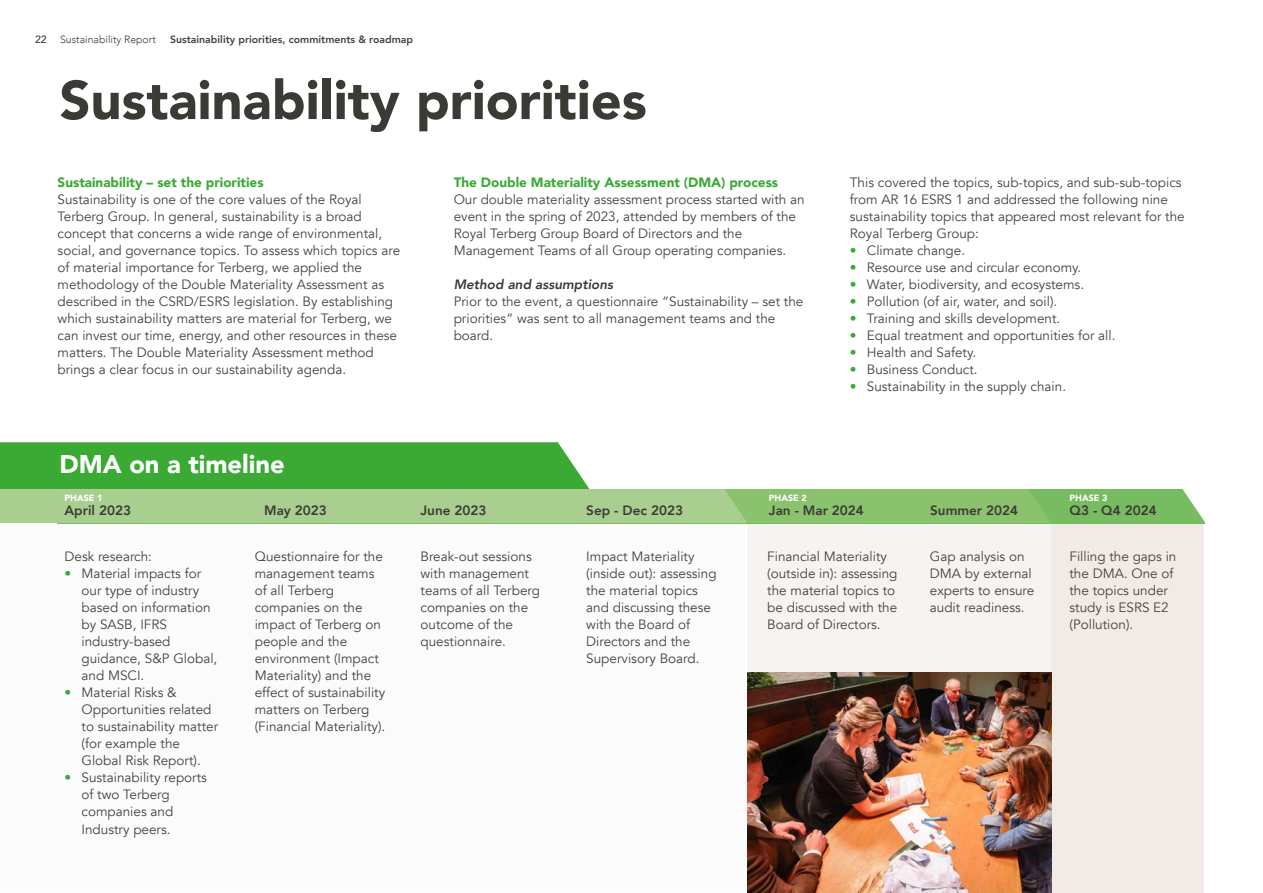
<style>
.page{position:relative;width:1263px;height:893px;background:#fff}
.page>*{position:absolute;margin:0;border:0;box-sizing:border-box;transform-origin:0 0}
.t1{font:900 54px "Avenir";color:#3c3a35}
.t2{font:900 25.5px "Avenir";color:#fff}
.t3{font:13.5px/17px "Avenir";color:#45443c}
.t4{font:900 13.5px "Avenir";color:#3aaa35}
.t5{font:800 13.5px "Avenir";color:#3c3a35}
.t6{font:italic 800 13.5px "Avenir";color:#3c3a35}
.t7{font:800 10.5px "Avenir";color:#45443c}
.t8{font:300 10.5px "Avenir";color:#3c3a35}
.t9{font:500 10.5px "Avenir";color:#3c3a35}
.t10{font:900 9px "Avenir";color:#fff}
.s1{color:#3aaa35}
</style>
<div class="page">
<div style="left:0;top:519px;width:745px;height:370px;background:#fcfbfb"></div>
<div style="left:747px;top:523px;width:304px;height:370px;background:#f7f3f1"></div>
<div style="left:1051px;top:523px;width:152px;height:370px;background:#f1eae7"></div>
<div style="left:58px;top:489px;width:1147px;height:34px;background:#77bc60"></div>
<svg style="left:1182px;top:489px;width:23px;height:35px"></svg>
<svg style="left:0;top:442px;width:1051px;height:81px"></svg>
<img style="left:747px;top:672px;width:304px;height:221px">
<p class="t9" style="left:35px;top:30px;width:13px">22</p>
<p class="t8" style="left:60px;top:33px;width:97px">Sustainability Report</p>
<p class="t7" style="left:170px;top:31px;width:245px">Sustainability priorities, commitments &amp; roadmap</p>
<h1 class="t1" style="left:60px;top:54px;width:589px">Sustainability priorities</h1>
<p class="t4" style="left:58px;top:171px;width:208px">Sustainability – set the priorities</p>
<p class="t3" style="left:58px;top:191px;width:344px">Sustainability is one of the core values of the Royal Terberg Group. In general, sustainability is a broad concept that concerns a wide range of environmental, social, and governance topics. To assess which topics are of material importance for Terberg, we applied the methodology of the Double Materiality Assessment as described in the CSRD/ESRS legislation. By establishing which sustainability matters are material for Terberg, we can invest our time, energy, and other resources in these matters. The Double Materiality Assessment method brings a clear focus in our sustainability agenda.</p>
<h2 class="t2" style="left:60px;top:442px;width:227px">DMA on a timeline</h2>
<p class="t4" style="left:454px;top:171px;width:326px">The Double Materiality Assessment (DMA) process</p>
<p class="t3" style="left:454px;top:191px;width:352px">Our double materiality assessment process started with an event in the spring of 2023, attended by members of the Royal Terberg Group Board of Directors and the Management Teams of all Group operating companies.</p>
<p class="t6" style="left:454px;top:276px;width:161px">Method and assumptions</p>
<p class="t3" style="left:454px;top:293px;width:351px">Prior to the event, a questionnaire “Sustainability – set the priorities” was sent to all management teams and the board.</p>
<p class="t3" style="left:850px;top:174px;width:336px">This covered the topics, sub-topics, and sub-sub-topics from AR 16 ESRS 1 and addressed the following nine sustainability topics that appeared most relevant for the Royal Terberg Group:</p>
<p class="t3" style="left:850px;top:242px;width:117px"><span class="s1">•</span> Climate change.</p>
<p class="t3" style="left:850px;top:259px;width:233px"><span class="s1">•</span> Resource use and circular economy.</p>
<p class="t3" style="left:850px;top:276px;width:236px"><span class="s1">•</span> Water, biodiversity, and ecosystems.</p>
<p class="t3" style="left:850px;top:293px;width:209px"><span class="s1">•</span> Pollution (of air, water, and soil).</p>
<p class="t3" style="left:850px;top:310px;width:212px"><span class="s1">•</span> Training and skills development.</p>
<p class="t3" style="left:850px;top:327px;width:267px"><span class="s1">•</span> Equal treatment and opportunities for all.</p>
<p class="t3" style="left:850px;top:344px;width:128px"><span class="s1">•</span> Health and Safety.</p>
<p class="t3" style="left:850px;top:361px;width:129px"><span class="s1">•</span> Business Conduct.</p>
<p class="t3" style="left:850px;top:378px;width:218px"><span class="s1">•</span> Sustainability in the supply chain.</p>
<p class="t10" style="left:65px;top:490px;width:39px">PHASE 1</p>
<p class="t10" style="left:769px;top:490px;width:39px">PHASE 2</p>
<p class="t10" style="left:1069px;top:490px;width:39px">PHASE 3</p>
<p class="t5" style="left:930px;top:500px;width:89px">Summer 2024</p>
<p class="t5" style="left:1069px;top:500px;width:89px">Q3 - Q4 2024</p>
<p class="t5" style="left:65px;top:500px;width:68px">April 2023</p>
<p class="t5" style="left:586px;top:500px;width:98px">Sep - Dec 2023</p>
<p class="t5" style="left:264px;top:500px;width:64px">May 2023</p>
<p class="t5" style="left:420px;top:500px;width:67px">June 2023</p>
<p class="t5" style="left:769px;top:500px;width:96px">Jan - Mar 2024</p>
<p class="t3" style="left:586px;top:548px;width:132px">Impact Materiality (inside out): assessing the material topics and discussing these with the Board of<br>Directors and the<br>Supervisory Board.</p>
<p class="t3" style="left:255px;top:548px;width:132px">Questionnaire for the management teams of all Terberg companies on the impact of Terberg on people and the environment (Impact<br>Materiality) and the effect of sustainability matters on Terberg (Financial Materiality).</p>
<p class="t3" style="left:767px;top:548px;width:132px">Financial Materiality (outside in): assessing the material topics to be discussed with the<br>Board of Directors.</p>
<p class="t3" style="left:930px;top:548px;width:106px">Gap analysis on<br>DMA by external experts to ensure audit readiness.</p>
<p class="t3" style="left:1069px;top:548px;width:108px">Filling the gaps in the DMA. One of the topics under study is ESRS E2 (Pollution).</p>
<p class="t3" style="left:65px;top:548px;width:89px">Desk research:</p>
<p class="t3" style="left:82px;top:565px;width:137px;text-indent:-17px"><span class="s1">•</span> Material impacts for our type of industry based on information by SASB, IFRS industry-based guidance, S&amp;P Global, and MSCI.</p>
<p class="t3" style="left:82px;top:684px;width:138px;text-indent:-17px"><span class="s1">•</span> Material Risks &amp;<br>Opportunities related to sustainability matter (for example the<br>Global Risk Report).</p>
<p class="t3" style="left:82px;top:770px;width:127px;text-indent:-17px"><span class="s1">•</span> Sustainability reports of two Terberg companies and<br>Industry peers.</p>
<p class="t3" style="left:420px;top:548px;width:121px">Break-out sessions with management teams of all Terberg companies on the outcome of the questionnaire.</p>
</div>
